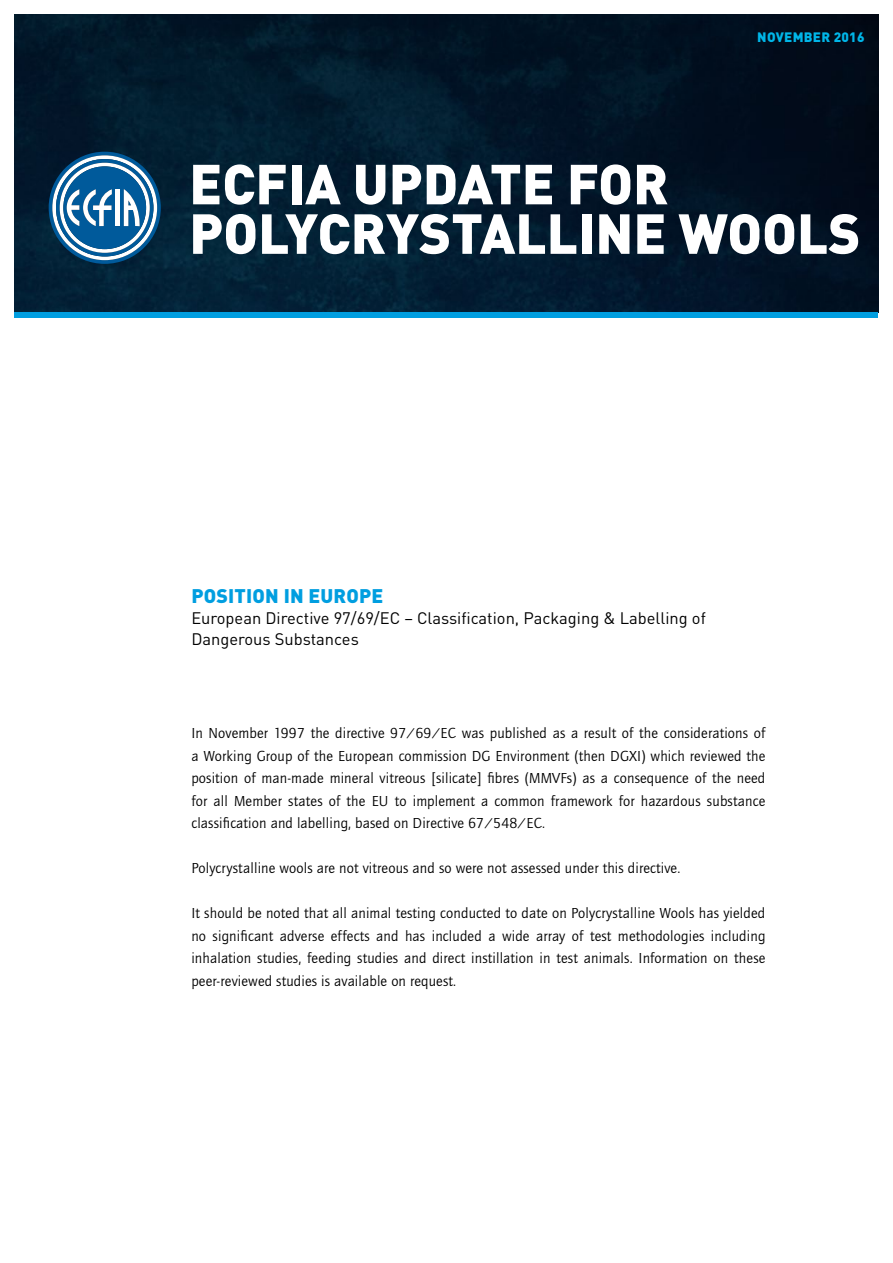
<style>
.page{position:relative;width:893px;height:1263px;background:#fff}
.page>*{position:absolute;margin:0;border:0;box-sizing:border-box;transform-origin:0 0}
.t1{font:900 55.5px/49.5px "DIN";color:#fff}
.t2{font:900 19.5px "DIN";letter-spacing:.01em;color:#009ee0}
.t3{font:16.5px/21px "DIN";color:#000}
.t4{font:15px/22.5px "Quay Sans EF";letter-spacing:.01em;color:#000;text-align:justify}
.t5{font:900 13.5px "DIN";letter-spacing:.02em;color:#00b6e8}
</style>
<div class="page">
<img style="left:15px;top:15px;width:863px;height:298px">
<div style="left:15px;top:313px;width:863px;height:5px;background:#009ee0"></div>
<svg style="left:49px;top:152px;width:112px;height:112px"></svg>
<p class="t5" style="left:757px;top:28px;width:109px">NOVEMBER 2016</p>
<h1 class="t1" style="left:189px;top:156px;width:673px">ECFIA UPDATE FOR<br>POLYCRYSTALLINE WOOLS</h1>
<h2 class="t2" style="left:191px;top:583px;width:194px">POSITION IN EUROPE</h2>
<p class="t3" style="left:191px;top:607px;width:516px">European Directive 97/69/EC – Classification, Packaging &amp; Labelling of<br>Dangerous Substances</p>
<p class="t4" style="left:191px;top:722px;width:576px">In November 1997 the directive 97/69/EC was published as a result of the considerations of a Working Group of the European commission DG Environment (then DGXI) which reviewed the position of man-made mineral vitreous [silicate] fibres (MMVFs) as a consequence of the need for all Member states of the EU to implement a common framework for hazardous substance classification and labelling, based on Directive 67/548/EC.</p>
<p class="t4" style="left:191px;top:857px;width:490px">Polycrystalline wools are not vitreous and so were not assessed under this directive.</p>
<p class="t4" style="left:191px;top:902px;width:576px">It should be noted that all animal testing conducted to date on Polycrystalline Wools has yielded no significant adverse effects and has included a wide array of test methodologies including inhalation studies, feeding studies and direct instillation in test animals. Information on these peer-reviewed studies is available on request.</p>
</div>
